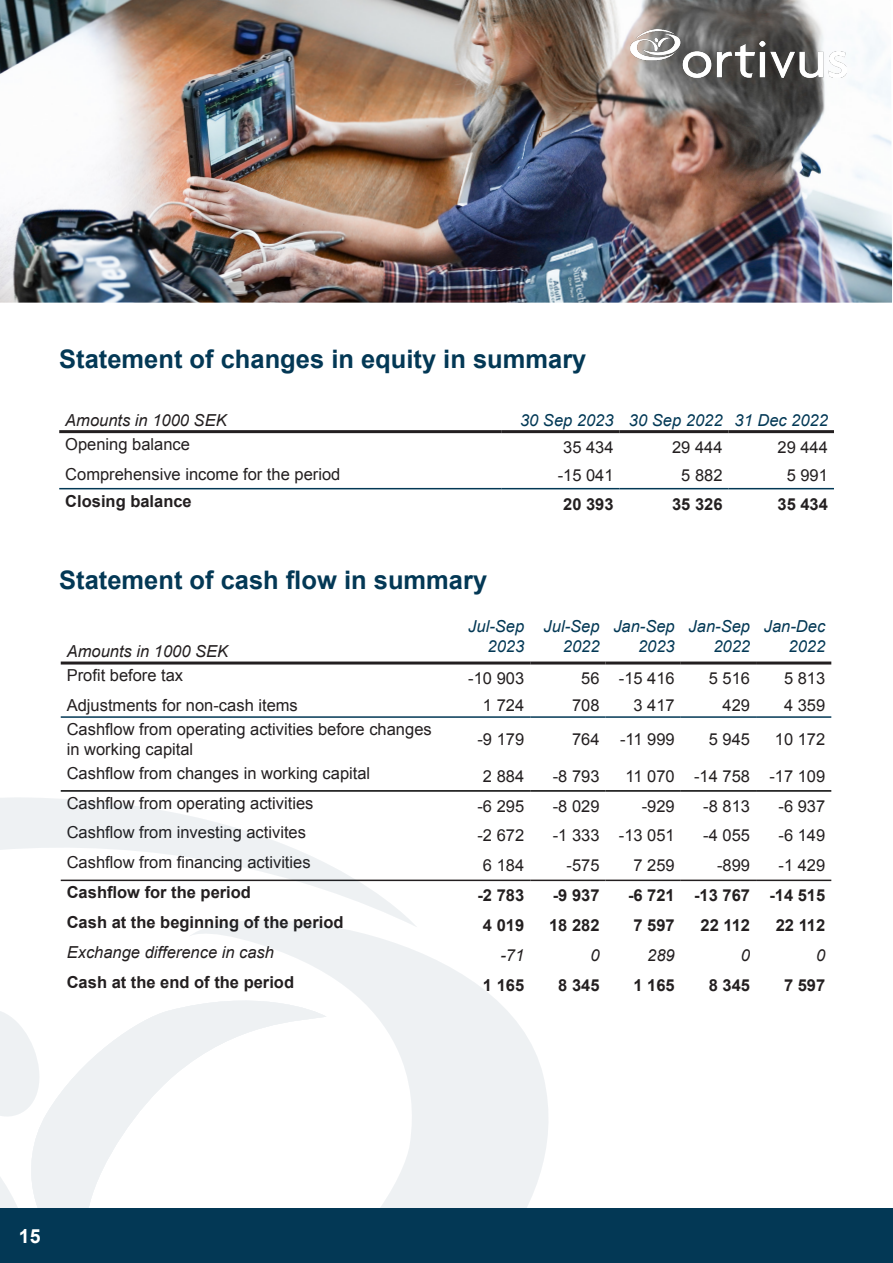
<style>
.page{position:relative;width:893px;height:1263px;background:#fff}
.page>*{position:absolute;margin:0;border:0;box-sizing:border-box;transform-origin:0 0}
.t1{font:700 25.5px "Arial";color:#033855}
.t2{font:700 19.5px "Arial";color:#fff}
.t3{font:16.5px/19.8px "Arial";color:#231f20}
.t4{font:700 16.5px "Arial";color:#231f20}
.t5{font:italic 16.5px "Arial";color:#231f20}
.t6{font:italic 16.5px/19.8px "Arial";color:#033855;text-align:right}
.t7{font:italic 16.5px "Arial";color:#023855}
</style>
<div class="page">
<img style="left:0;top:0;width:892px;height:303px">
<hr style="left:59px;top:430px;width:443px;height:3px;background:#231f20">
<hr style="left:59px;top:488px;width:443px;height:1px;background:#023855">
<hr style="left:502px;top:488px;width:118px;height:1px;background:#023855">
<hr style="left:620px;top:488px;width:109px;height:1px;background:#023855">
<hr style="left:729px;top:488px;width:105px;height:1px;background:#023855">
<hr style="left:502px;top:430px;width:118px;height:3px;background:#231f20">
<hr style="left:620px;top:430px;width:109px;height:3px;background:#231f20">
<hr style="left:729px;top:430px;width:105px;height:3px;background:#231f20">
<hr style="left:61px;top:661px;width:394px;height:3px;background:#231f20">
<hr style="left:455px;top:661px;width:75px;height:3px;background:#231f20">
<hr style="left:530px;top:661px;width:75px;height:3px;background:#231f20">
<hr style="left:605px;top:661px;width:76px;height:3px;background:#231f20">
<hr style="left:681px;top:661px;width:75px;height:3px;background:#231f20">
<hr style="left:756px;top:661px;width:75px;height:3px;background:#231f20">
<hr style="left:61px;top:716px;width:394px;height:2px;background:#023855">
<hr style="left:455px;top:716px;width:75px;height:2px;background:#023855">
<hr style="left:530px;top:716px;width:75px;height:2px;background:#023855">
<hr style="left:605px;top:716px;width:76px;height:2px;background:#023855">
<hr style="left:681px;top:716px;width:75px;height:2px;background:#023855">
<hr style="left:756px;top:716px;width:75px;height:2px;background:#023855">
<hr style="left:61px;top:790px;width:394px;height:2px;background:#000">
<hr style="left:455px;top:790px;width:75px;height:2px;background:#000">
<hr style="left:530px;top:790px;width:75px;height:2px;background:#000">
<hr style="left:605px;top:790px;width:76px;height:2px;background:#000">
<hr style="left:681px;top:790px;width:75px;height:2px;background:#000">
<hr style="left:756px;top:790px;width:75px;height:2px;background:#000">
<hr style="left:61px;top:879px;width:394px;height:2px;background:#231f20">
<hr style="left:455px;top:879px;width:75px;height:2px;background:#231f20">
<hr style="left:530px;top:879px;width:75px;height:2px;background:#231f20">
<hr style="left:605px;top:879px;width:76px;height:2px;background:#231f20">
<hr style="left:681px;top:879px;width:75px;height:2px;background:#231f20">
<hr style="left:756px;top:879px;width:75px;height:2px;background:#231f20">
<div style="left:0;top:1209px;width:893px;height:54px;background:#033855"></div>
<img style="left:630px;top:29px;width:217px;height:49px">
<svg style="left:0;top:797px;width:418px;height:97px"></svg>
<svg style="left:0;top:894px;width:550px;height:315px"></svg>
<p class="t1" style="left:59px;top:343px;width:529px">Statement of changes in equity in summary</p>
<p class="t5" style="left:65px;top:409px;width:163px">Amounts in 1000 SEK</p>
<p class="t7" style="left:520px;top:409px;width:95px">30 Sep 2023</p>
<p class="t7" style="left:629px;top:409px;width:95px">30 Sep 2022</p>
<p class="t7" style="left:735px;top:409px;width:95px">31 Dec 2022</p>
<p class="t3" style="left:65px;top:434px;width:126px">Opening balance</p>
<p class="t3" style="left:563px;top:437px;width:52px">35 434</p>
<p class="t3" style="left:672px;top:437px;width:52px">29 444</p>
<p class="t3" style="left:777px;top:437px;width:52px">29 444</p>
<p class="t3" style="left:65px;top:464px;width:277px">Comprehensive income for the period</p>
<p class="t3" style="left:558px;top:466px;width:57px">-15 041</p>
<p class="t3" style="left:681px;top:466px;width:43px">5 882</p>
<p class="t3" style="left:787px;top:466px;width:43px">5 991</p>
<p class="t4" style="left:65px;top:490px;width:128px">Closing balance</p>
<p class="t4" style="left:563px;top:493px;width:52px">20 393</p>
<p class="t4" style="left:672px;top:493px;width:52px">35 326</p>
<p class="t4" style="left:777px;top:493px;width:52px">35 434</p>
<p class="t1" style="left:59px;top:563px;width:429px">Statement of cash flow in summary</p>
<p class="t5" style="left:67px;top:640px;width:163px">Amounts in 1000 SEK</p>
<p class="t6" style="left:468px;top:617px;width:57px">Jul-Sep</p>
<p class="t6" style="left:488px;top:636px;width:38px">2023</p>
<p class="t6" style="left:544px;top:617px;width:57px">Jul-Sep</p>
<p class="t6" style="left:563px;top:636px;width:38px">2022</p>
<p class="t6" style="left:613px;top:617px;width:63px">Jan-Sep</p>
<p class="t6" style="left:638px;top:636px;width:38px">2023</p>
<p class="t6" style="left:689px;top:617px;width:63px">Jan-Sep<br>2022</p>
<p class="t6" style="left:764px;top:617px;width:63px">Jan-Dec<br>2022</p>
<p class="t3" style="left:67px;top:665px;width:118px">Profit before tax</p>
<p class="t3" style="left:468px;top:668px;width:57px">-10 903</p>
<p class="t3" style="left:581px;top:668px;width:20px">56</p>
<p class="t3" style="left:619px;top:668px;width:57px">-15 416</p>
<p class="t3" style="left:709px;top:668px;width:43px">5 516</p>
<p class="t3" style="left:784px;top:668px;width:43px">5 813</p>
<p class="t3" style="left:67px;top:695px;width:233px">Adjustments for non-cash items</p>
<p class="t3" style="left:483px;top:695px;width:43px">1 724</p>
<p class="t3" style="left:572px;top:695px;width:29px">708</p>
<p class="t3" style="left:633px;top:695px;width:43px">3 417</p>
<p class="t3" style="left:722px;top:695px;width:29px">429</p>
<p class="t3" style="left:784px;top:695px;width:43px">4 359</p>
<p class="t3" style="left:67px;top:719px;width:366px">Cashflow from operating activities before changes in working capital</p>
<p class="t3" style="left:477px;top:729px;width:48px">-9 179</p>
<p class="t3" style="left:572px;top:729px;width:29px">764</p>
<p class="t3" style="left:620px;top:729px;width:56px">-11 999</p>
<p class="t3" style="left:709px;top:729px;width:43px">5 945</p>
<p class="t3" style="left:775px;top:729px;width:52px">10 172</p>
<p class="t3" style="left:67px;top:763px;width:305px">Cashflow from changes in working capital</p>
<p class="t3" style="left:483px;top:766px;width:43px">2 884</p>
<p class="t3" style="left:553px;top:766px;width:48px">-8 793</p>
<p class="t3" style="left:625px;top:766px;width:51px">11 070</p>
<p class="t3" style="left:694px;top:766px;width:57px">-14 758</p>
<p class="t3" style="left:769px;top:766px;width:57px">-17 109</p>
<p class="t3" style="left:67px;top:793px;width:248px">Cashflow from operating activities</p>
<p class="t3" style="left:477px;top:796px;width:48px">-6 295</p>
<p class="t3" style="left:553px;top:796px;width:48px">-8 029</p>
<p class="t3" style="left:642px;top:796px;width:35px">-929</p>
<p class="t3" style="left:703px;top:796px;width:48px">-8 813</p>
<p class="t3" style="left:778px;top:796px;width:48px">-6 937</p>
<p class="t3" style="left:67px;top:823px;width:241px">Cashflow from investing activites</p>
<p class="t3" style="left:477px;top:826px;width:48px">-2 672</p>
<p class="t3" style="left:553px;top:826px;width:48px">-1 333</p>
<p class="t3" style="left:619px;top:826px;width:57px">-13 051</p>
<p class="t3" style="left:703px;top:826px;width:48px">-4 055</p>
<p class="t3" style="left:778px;top:826px;width:48px">-6 149</p>
<p class="t3" style="left:67px;top:853px;width:245px">Cashflow from financing activities</p>
<p class="t3" style="left:483px;top:856px;width:43px">6 184</p>
<p class="t3" style="left:566px;top:856px;width:35px">-575</p>
<p class="t3" style="left:633px;top:856px;width:43px">7 259</p>
<p class="t3" style="left:717px;top:856px;width:35px">-899</p>
<p class="t3" style="left:778px;top:856px;width:48px">-1 429</p>
<p class="t4" style="left:67px;top:882px;width:186px">Cashflow for the period</p>
<p class="t4" style="left:477px;top:885px;width:48px">-2 783</p>
<p class="t4" style="left:553px;top:885px;width:48px">-9 937</p>
<p class="t4" style="left:628px;top:885px;width:48px">-6 721</p>
<p class="t4" style="left:694px;top:885px;width:57px">-13 767</p>
<p class="t4" style="left:769px;top:885px;width:57px">-14 515</p>
<p class="t4" style="left:67px;top:912px;width:278px">Cash at the beginning of the period</p>
<p class="t4" style="left:483px;top:915px;width:43px">4 019</p>
<p class="t4" style="left:549px;top:915px;width:52px">18 282</p>
<p class="t4" style="left:633px;top:915px;width:43px">7 597</p>
<p class="t4" style="left:700px;top:915px;width:51px">22 112</p>
<p class="t4" style="left:776px;top:915px;width:51px">22 112</p>
<p class="t5" style="left:67px;top:942px;width:209px">Exchange difference in cash</p>
<p class="t5" style="left:500px;top:945px;width:25px">-71</p>
<p class="t5" style="left:590px;top:945px;width:11px">0</p>
<p class="t5" style="left:647px;top:945px;width:29px">289</p>
<p class="t5" style="left:741px;top:945px;width:11px">0</p>
<p class="t5" style="left:816px;top:945px;width:11px">0</p>
<p class="t4" style="left:67px;top:972px;width:229px">Cash at the end of the period</p>
<p class="t4" style="left:483px;top:975px;width:43px">1 165</p>
<p class="t4" style="left:558px;top:975px;width:43px">8 345</p>
<p class="t4" style="left:633px;top:975px;width:43px">1 165</p>
<p class="t4" style="left:709px;top:975px;width:43px">8 345</p>
<p class="t4" style="left:784px;top:975px;width:43px">7 597</p>
<p class="t2" style="left:19px;top:1223px;width:23px">15</p>
</div>
